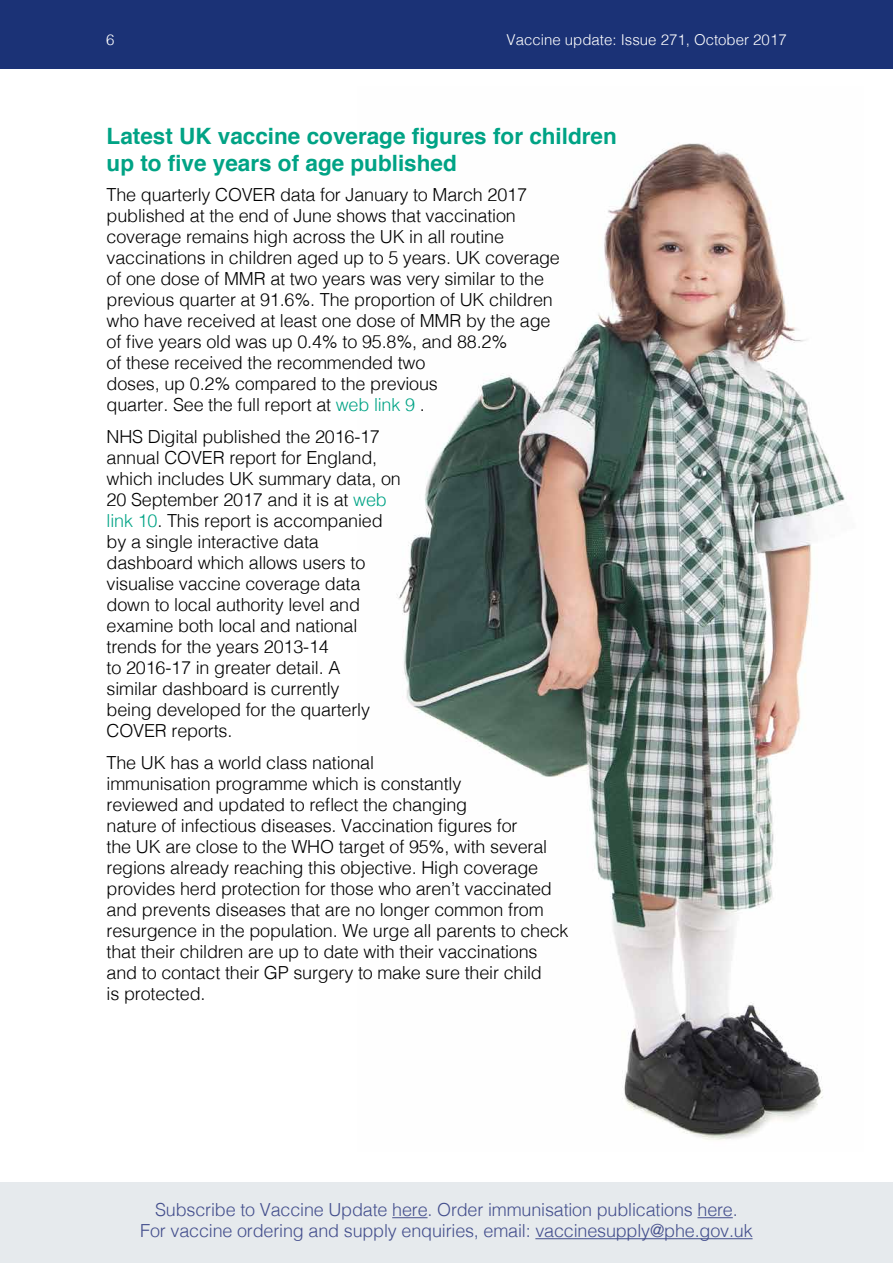
<style>
.page{position:relative;width:893px;height:1263px;background:#fff}
.page>*{position:absolute;margin:0;border:0;box-sizing:border-box;transform-origin:0 0}
.t1{font:700 22.5px/27px "Helvetica";color:#00a385}
.t2{font:300 18px/21px "Helvetica";letter-spacing:-.01em;color:#000}
.t3{font:300 18px/21px "Helvetica";letter-spacing:-.01em;color:#444f8d;text-align:center}
.t4{font:300 15px "Helvetica";color:#fff}
.s1{color:#00a385}
</style>
<div class="page">
<img style="left:397px;top:143px;width:448px;height:997px">
<div style="left:0;top:1182px;width:893px;height:81px;background:#e6eaed"></div>
<div style="left:0;top:0;width:893px;height:68px;background:#1b3276"></div>
<hr style="left:392px;top:1217px;width:36px;height:1px;background:#444f8d">
<hr style="left:697px;top:1217px;width:36px;height:1px;background:#444f8d">
<hr style="left:535px;top:1238px;width:217px;height:1px;background:#444f8d">
<p class="t4" style="left:106px;top:27px;width:10px">6</p>
<p class="t4" style="left:506px;top:27px;width:282px">Vaccine update: Issue 271, October 2017</p>
<p class="t1" style="left:107px;top:123px;width:512px">Latest UK vaccine coverage figures for children up to five years of age published</p>
<p class="t2" style="left:107px;top:183px;width:455px">The quarterly COVER data for January to March 2017 published at the end of June shows that vaccination coverage remains high across the UK in all routine vaccinations in children aged up to 5 years. UK coverage of one dose of MMR at two years was very similar to the previous quarter at 91.6%. The proportion of UK children who have received at least one dose of MMR by the age of five years old was up 0.4% to 95.8%, and 88.2%<br>of these received the recommended two<br>doses, up 0.2% compared to the previous<br>quarter. See the full report at <span class="s1">web link 9</span> .</p>
<p class="t2" style="left:107px;top:425px;width:296px">NHS Digital published the 2016-17 annual COVER report for England, which includes UK summary data, on<br>20 September 2017 and it is at <span class="s1">web link 10</span>. This report is accompanied by a single interactive data dashboard which allows users to visualise vaccine coverage data down to local authority level and examine both local and national trends for the years 2013-14<br>to 2016-17 in greater detail. A<br>similar dashboard is currently<br>being developed for the quarterly<br>COVER reports.</p>
<p class="t2" style="left:107px;top:750px;width:463px">The UK has a world class national<br>immunisation programme which is constantly<br>reviewed and updated to reflect the changing<br>nature of infectious diseases. Vaccination figures for<br>the UK are close to the WHO target of 95%, with several regions already reaching this objective. High coverage provides herd protection for those who aren’t vaccinated and prevents diseases that are no longer common from resurgence in the population. We urge all parents to check that their children are up to date with their vaccinations and to contact their GP surgery to make sure their child<br>is protected.</p>
<p class="t3" style="left:140px;top:1198px;width:614px">Subscribe to Vaccine Update here. Order immunisation publications here.<br>For vaccine ordering and supply enquiries, email: vaccinesupply@phe.gov.uk</p>
</div>
